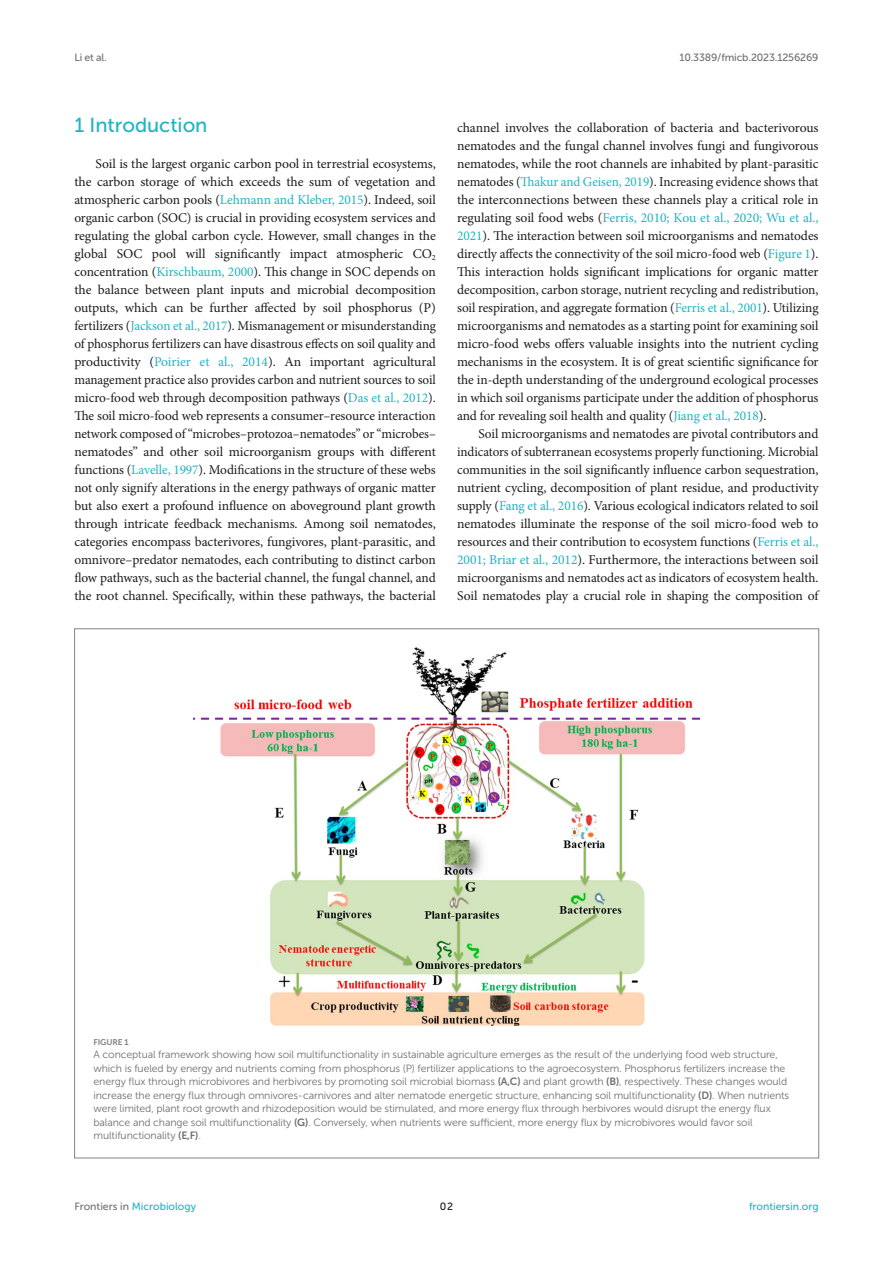
<style>
.page{position:relative;width:893px;height:1263px;background:#fff}
.page>*{position:absolute;margin:0;border:0;box-sizing:border-box;transform-origin:0 0}
.HEAD_1{font:20.25px "Museo Sans 500";color:#1db5c3}
.TEXT_FLUSH{font:13.5px/18px "Minion Pro";letter-spacing:-.005em;color:#1b1c1b;text-align:justify}
.TEXT{font:13.5px/18px "Minion Pro";letter-spacing:-.005em;color:#1b1c1b;text-align:justify}
.FIG_LEG{font:10.5px/13.5px "Museo Sans 300";letter-spacing:-.01em;color:#706f70}
.t1{font:10.5px "Museo Sans 500";color:#1db5c3}
.t2{font:10.5px "Museo Sans 500";letter-spacing:-.015em;color:#706f70}
.t3{font:10.5px "Museo Sans 500";color:#1b1c1b}
.FIG_HD{font:8.25px "Museo Sans 700";letter-spacing:-.01em;color:#7e7f7f}
.s1{color:#1db5c3}
.s2{font-family:"Museo Sans 700"}
.s3{color:#706f70}
</style>
<div class="page">
<img style="left:194px;top:648px;width:506px;height:378px">
<p class="t2" style="left:74px;top:51px;width:34px">Li et al.</p>
<p class="t2" style="left:679px;top:51px;width:141px">10.3389/fmicb.2023.1256269</p>
<p class="HEAD_1" style="left:74px;top:114px;width:135px">1 Introduction</p>
<p class="TEXT_FLUSH" style="left:74px;top:155px;width:363px;text-indent:21px">Soil is the largest organic carbon pool in terrestrial ecosystems, the carbon storage of which exceeds the sum of vegetation and atmospheric carbon pools (<span class="s1">Lehmann and Kleber, 2015</span>). Indeed, soil organic carbon (SOC) is crucial in providing ecosystem services and regulating the global carbon cycle. However, small changes in the global SOC pool will significantly impact atmospheric CO<sub>2 </sub>concentration (<span class="s1">Kirschbaum, 2000</span>). This change in SOC depends on the balance between plant inputs and microbial decomposition outputs, which can be further affected by soil phosphorus (P) fertilizers (<span class="s1">Jackson et al., 2017</span>). Mismanagement or misunderstanding of phosphorus fertilizers can have disastrous effects on soil quality and productivity (<span class="s1">Poirier et al., 2014</span>). An important agricultural management practice also provides carbon and nutrient sources to soil micro-food web through decomposition pathways (<span class="s1">Das et al., 2012</span>).<br>The soil micro-food web represents a consumer–resource interaction network composed of “microbes–protozoa–nematodes” or “microbes– nematodes” and other soil microorganism groups with different functions (<span class="s1">Lavelle, 1997</span>). Modifications in the structure of these webs not only signify alterations in the energy pathways of organic matter but also exert a profound influence on aboveground plant growth through intricate feedback mechanisms. Among soil nematodes, categories encompass bacterivores, fungivores, plant-parasitic, and omnivore–predator nematodes, each contributing to distinct carbon flow pathways, such as the bacterial channel, the fungal channel, and the root channel. Specifically, within these pathways, the bacterial</p>
<p class="TEXT_FLUSH" style="left:457px;top:119px;width:363px">channel involves the collaboration of bacteria and bacterivorous nematodes and the fungal channel involves fungi and fungivorous nematodes, while the root channels are inhabited by plant-parasitic nematodes (<span class="s1">Thakur and Geisen, 2019</span>). Increasing evidence shows that the interconnections between these channels play a critical role in regulating soil food webs (<span class="s1">Ferris, 2010; Kou et al., 2020; Wu et al., 2021</span>). The interaction between soil microorganisms and nematodes directly affects the connectivity of the soil micro-food web (<span class="s1">Figure 1</span>).<br>This interaction holds significant implications for organic matter decomposition, carbon storage, nutrient recycling and redistribution, soil respiration, and aggregate formation (<span class="s1">Ferris et al., 2001</span>). Utilizing microorganisms and nematodes as a starting point for examining soil micro-food webs offers valuable insights into the nutrient cycling mechanisms in the ecosystem. It is of great scientific significance for the in-depth understanding of the underground ecological processes in which soil organisms participate under the addition of phosphorus and for revealing soil health and quality (<span class="s1">Jiang et al., 2018</span>).</p>
<p class="TEXT" style="left:457px;top:425px;width:363px;text-indent:21px">Soil microorganisms and nematodes are pivotal contributors and indicators of subterranean ecosystems properly functioning. Microbial communities in the soil significantly influence carbon sequestration, nutrient cycling, decomposition of plant residue, and productivity supply (<span class="s1">Fang et al., 2016</span>). Various ecological indicators related to soil nematodes illuminate the response of the soil micro-food web to resources and their contribution to ecosystem functions (<span class="s1">Ferris et al., 2001; Briar et al., 2012</span>). Furthermore, the interactions between soil microorganisms and nematodes act as indicators of ecosystem health.<br>Soil nematodes play a crucial role in shaping the composition of</p>
<p class="FIG_HD" style="left:94px;top:1037px;width:37px">FIGURE 1</p>
<p class="FIG_LEG" style="left:94px;top:1048px;width:697px">A conceptual framework showing how soil multifunctionality in sustainable agriculture emerges as the result of the underlying food web structure, which is fueled by energy and nutrients coming from phosphorus (P) fertilizer applications to the agroecosystem. Phosphorus fertilizers increase the energy flux through microbivores and herbivores by promoting soil microbial biomass <span class="s2">(A,C)</span> and plant growth <span class="s2">(B)</span>, respectively. These changes would increase the energy flux through omnivores-carnivores and alter nematode energetic structure, enhancing soil multifunctionality <span class="s2">(D)</span>. When nutrients were limited, plant root growth and rhizodeposition would be stimulated, and more energy flux through herbivores would disrupt the energy flux balance and change soil multifunctionality <span class="s2">(G)</span>. Conversely, when nutrients were sufficient, more energy flux by microbivores would favor soil multifunctionality <span class="s2">(E,F)</span>.</p>
<p class="t1" style="left:74px;top:1200px;width:123px"><span class="s3">Frontiers in</span> Microbiology</p>
<p class="t3" style="left:440px;top:1200px;width:15px">02</p>
<p class="t1" style="left:749px;top:1200px;width:71px">frontiersin.org</p>
</div>
